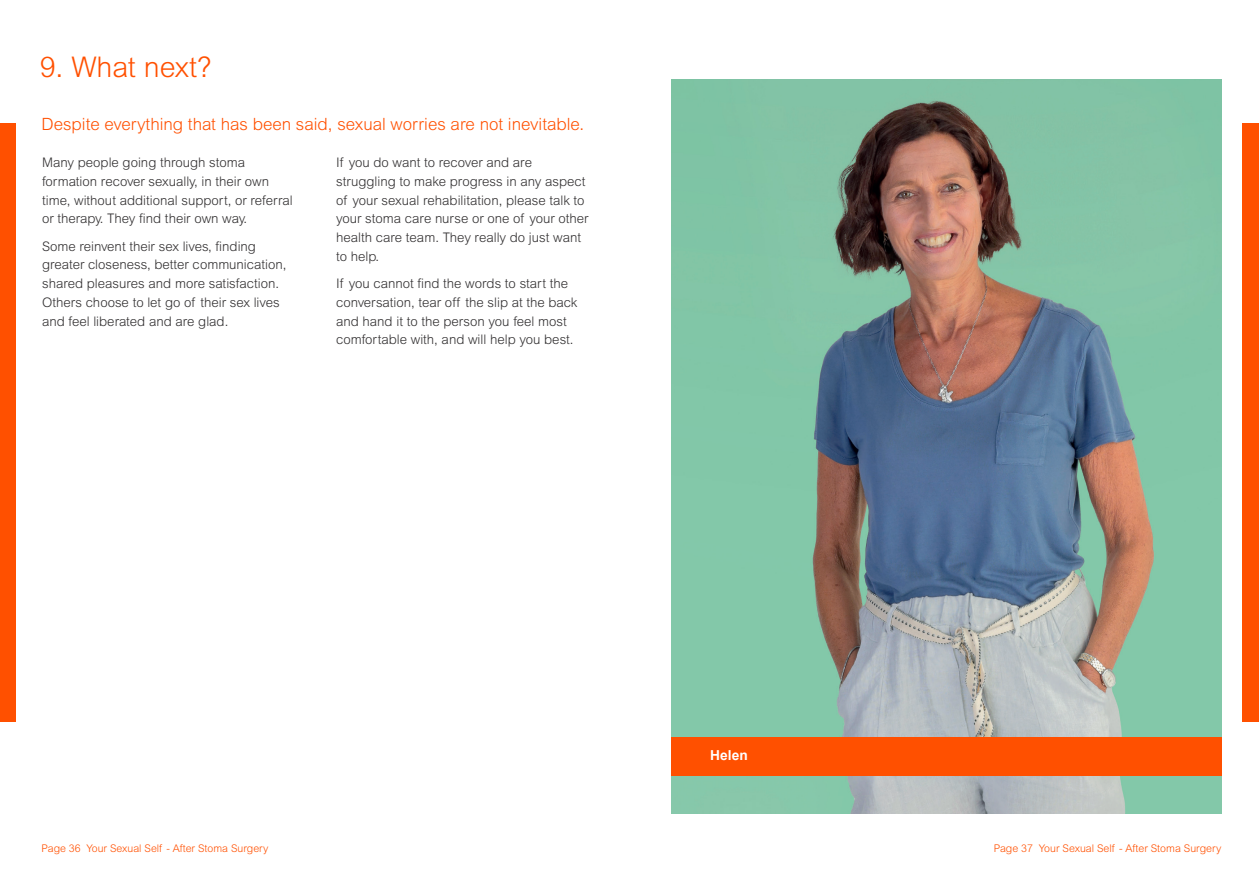
<style>
.page{position:relative;width:1259px;height:893px;background:#fff}
.page>*{position:absolute;margin:0;border:0;box-sizing:border-box;transform-origin:0 0}
.t1{font:300 28.5px "Arial MT Std";letter-spacing:-.005em;color:#ff5000}
.t2{font:300 16.95px "Arial MT Std";color:#ff5000}
.t3{font:700 13.8px "Arial";color:#fff}
.t4{font:300 13.2px/18.8px "Arial MT Std";color:#312f30}
.t5{font:300 10.65px "Arial MT Std";color:#ff5000}
.t6{font:300 10.5px "Arial MT Std";color:#ff5000}
</style>
<div class="page">
<img style="left:671px;top:80px;width:550px;height:734px">
<div style="left:671px;top:737px;width:550px;height:39px;background:#ff5000"></div>
<div style="left:1242px;top:123px;width:17px;height:599px;background:#ff5000"></div>
<div style="left:0;top:123px;width:16px;height:599px;background:#ff5000"></div>
<p class="t1" style="left:40px;top:51px;width:173px">9. What next?</p>
<p class="t2" style="left:42px;top:115px;width:544px">Despite everything that has been said, sexual worries are not inevitable.</p>
<p class="t4" style="left:42px;top:153px;width:252px">Many people going through stoma formation recover sexually, in their own time, without additional support, or referral or therapy. They find their own way.</p>
<p class="t4" style="left:42px;top:237px;width:246px">Some reinvent their sex lives, finding greater closeness, better communication, shared pleasures and more satisfaction.<br>Others choose to let go of their sex lives and feel liberated and are glad.</p>
<p class="t4" style="left:336px;top:153px;width:254px">If you do want to recover and are struggling to make progress in any aspect of your sexual rehabilitation, please talk to your stoma care nurse or one of your other health care team. They really do just want to help.</p>
<p class="t4" style="left:336px;top:274px;width:243px">If you cannot find the words to start the conversation, tear off the slip at the back and hand it to the person you feel most comfortable with, and will help you best.</p>
<p class="t3" style="left:710px;top:746px;width:39px">Helen</p>
<p class="t6" style="left:42px;top:842px;width:228px">Page 36 Your Sexual Self - After Stoma Surgery</p>
<p class="t5" style="left:993px;top:842px;width:229px">Page 37 Your Sexual Self - After Stoma Surgery</p>
</div>
